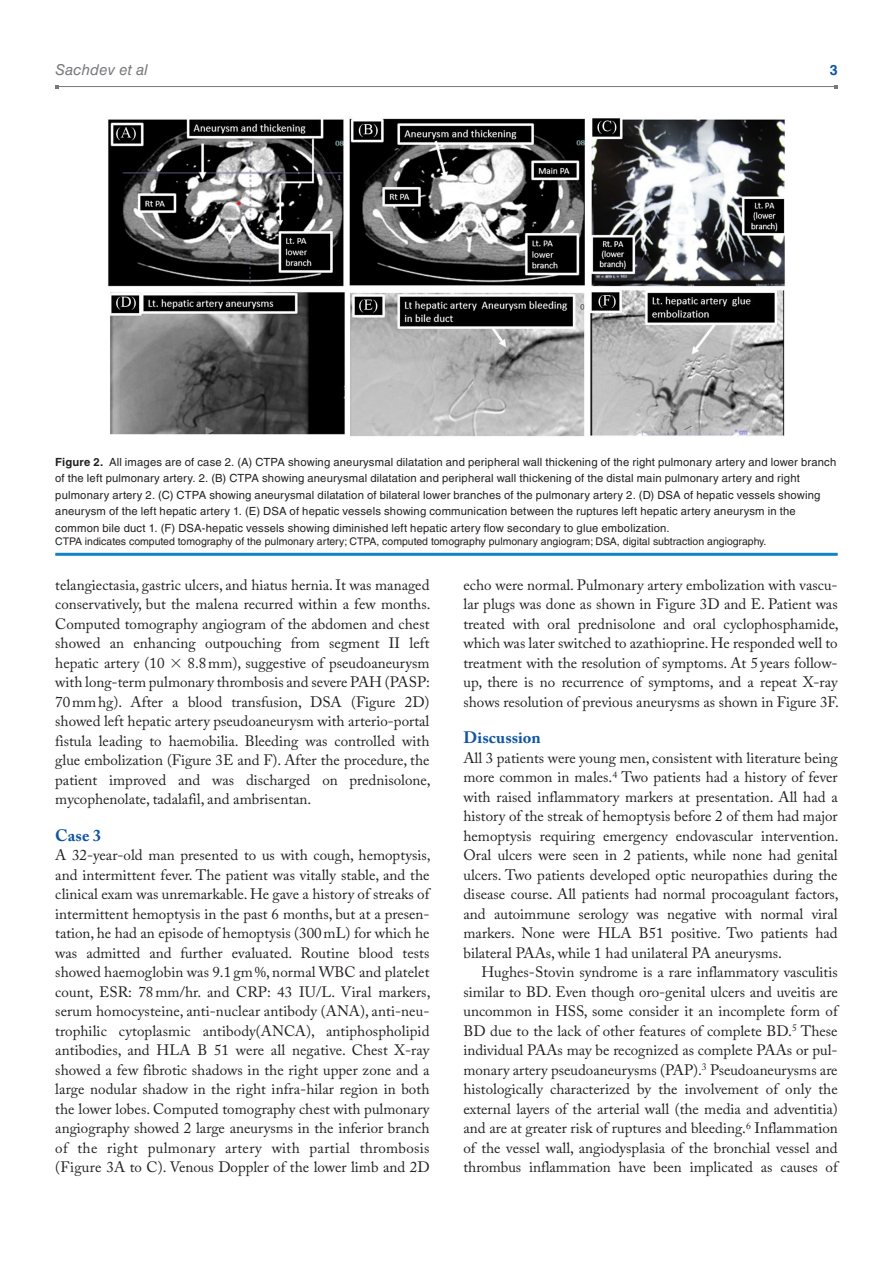
<style>
.page{position:relative;width:893px;height:1263px;background:#fff}
.page>*{position:absolute;margin:0;border:0;box-sizing:border-box;transform-origin:0 0}
.t1{font:700 16.5px "Adobe Caslon Pro";letter-spacing:.005em;color:#1055a4}
.t2{font:15px/19.5px "Adobe Caslon Pro";color:#231f20;text-align:justify}
.t3{font:italic 15px "Helvetica LT Std";color:#76787b}
.t4{font:700 14.25px "Helvetica LT Std";color:#1055a4}
.t5{font:11.25px/16.5px "Helvetica LT Std";letter-spacing:.015em;color:#231f20}
.t6{font:10.5px "Helvetica LT Std";color:#231f20}
.s1{font-weight:700}
</style>
<div class="page">
<hr style="left:57px;top:86px;width:779px;height:1px;background:#76787b">
<hr style="left:55px;top:553px;width:783px;height:3px;background:#1582c5">
<img style="left:108px;top:118px;width:677px;height:319px">
<p class="t3" style="left:55px;top:61px;width:94px">Sachdev et al</p>
<p class="t4" style="left:830px;top:61px;width:9px">3</p>
<p class="t5" style="left:55px;top:454px;width:783px"><span class="s1">Figure 2.</span> All images are of case 2. (A) CTPA showing aneurysmal dilatation and peripheral wall thickening of the right pulmonary artery and lower branch of the left pulmonary artery. 2. (B) CTPA showing aneurysmal dilatation and peripheral wall thickening of the distal main pulmonary artery and right pulmonary artery 2. (C) CTPA showing aneurysmal dilatation of bilateral lower branches of the pulmonary artery 2. (D) DSA of hepatic vessels showing aneurysm of the left hepatic artery 1. (E) DSA of hepatic vessels showing communication between the ruptures left hepatic artery aneurysm in the common bile duct 1. (F) DSA-hepatic vessels showing diminished left hepatic artery flow secondary to glue embolization.</p>
<p class="t6" style="left:55px;top:535px;width:713px">CTPA indicates computed tomography of the pulmonary artery; CTPA, computed tomography pulmonary angiogram; DSA, digital subtraction angiography.</p>
<p class="t2" style="left:55px;top:575px;width:377px">telangiectasia, gastric ulcers, and hiatus hernia. It was managed conservatively, but the malena recurred within a few months.<br>Computed tomography angiogram of the abdomen and chest showed an enhancing outpouching from segment II left hepatic artery (10</p>
<p class="t2" style="left:55px;top:653px;width:377px;text-indent:132px">8.8mm), suggestive of pseudoaneurysm with long-term pulmonary thrombosis and severe PAH (PASP:<br>70mmhg). After a blood transfusion, DSA (Figure 2D) showed left hepatic artery pseudoaneurysm with arterio-portal fistula leading to haemobilia. Bleeding was controlled with glue embolization (Figure 3E and F). After the procedure, the patient improved and was discharged on prednisolone, mycophenolate, tadalafil, and ambrisentan.</p>
<p class="t1" style="left:55px;top:825px;width:47px">Case 3</p>
<p class="t2" style="left:55px;top:845px;width:377px">A 32-year-old man presented to us with cough, hemoptysis, and intermittent fever. The patient was vitally stable, and the clinical exam was unremarkable. He gave a history of streaks of intermittent hemoptysis in the past 6 months, but at a presen&shy;tation, he had an episode of hemoptysis (300mL) for which he was admitted and further evaluated. Routine blood tests showed haemoglobin was 9.1 gm %, normal WBC and platelet count, ESR: 78 mm/hr. and CRP: 43 IU/L. Viral markers, serum homocysteine, anti-nuclear antibody (ANA), anti-neu&shy;trophilic cytoplasmic antibody(ANCA), antiphospholipid antibodies, and HLA B 51 were all negative. Chest X-ray showed a few fibrotic shadows in the right upper zone and a large nodular shadow in the right infra-hilar region in both the lower lobes. Computed tomography chest with pulmonary angiography showed 2 large aneurysms in the inferior branch of the right pulmonary artery with partial thrombosis (Figure 3A to C). Venous Doppler of the lower limb and 2D</p>
<p class="t2" style="left:463px;top:575px;width:377px">echo were normal. Pulmonary artery embolization with vascu&shy;lar plugs was done as shown in Figure 3D and E. Patient was treated with oral prednisolone and oral cyclophosphamide, which was later switched to azathioprine. He responded well to treatment with the resolution of symptoms. At 5 years follow&shy;up, there is no recurrence of symptoms, and a repeat X-ray shows resolution of previous aneurysms as shown in Figure 3F.</p>
<p class="t1" style="left:463px;top:728px;width:79px">Discussion</p>
<p class="t2" style="left:463px;top:748px;width:377px">All 3 patients were young men, consistent with literature being more common in males.<sup>4</sup> Two patients had a history of fever with raised inflammatory markers at presentation. All had a history of the streak of hemoptysis before 2 of them had major hemoptysis requiring emergency endovascular intervention.<br>Oral ulcers were seen in 2 patients, while none had genital ulcers. Two patients developed optic neuropathies during the disease course. All patients had normal procoagulant factors, and autoimmune serology was negative with normal viral markers. None were HLA B51 positive. Two patients had bilateral PAAs, while 1 had unilateral PA aneurysms.</p>
<p class="t2" style="left:463px;top:962px;width:376px;text-indent:18px">Hughes-Stovin syndrome is a rare inflammatory vasculitis similar to BD. Even though oro-genital ulcers and uveitis are uncommon in HSS, some consider it an incomplete form of BD due to the lack of other features of complete BD.<sup>5</sup> These individual PAAs may be recognized as complete PAAs or pul&shy;monary artery pseudoaneurysms (PAP).<sup>3</sup> Pseudoaneurysms are histologically characterized by the involvement of only the external layers of the arterial wall (the media and adventitia) and are at greater risk of ruptures and bleeding.<sup>6</sup> Inflammation of the vessel wall, angiodysplasia of the bronchial vessel and thrombus inflammation have been implicated as causes of</p>
</div>
